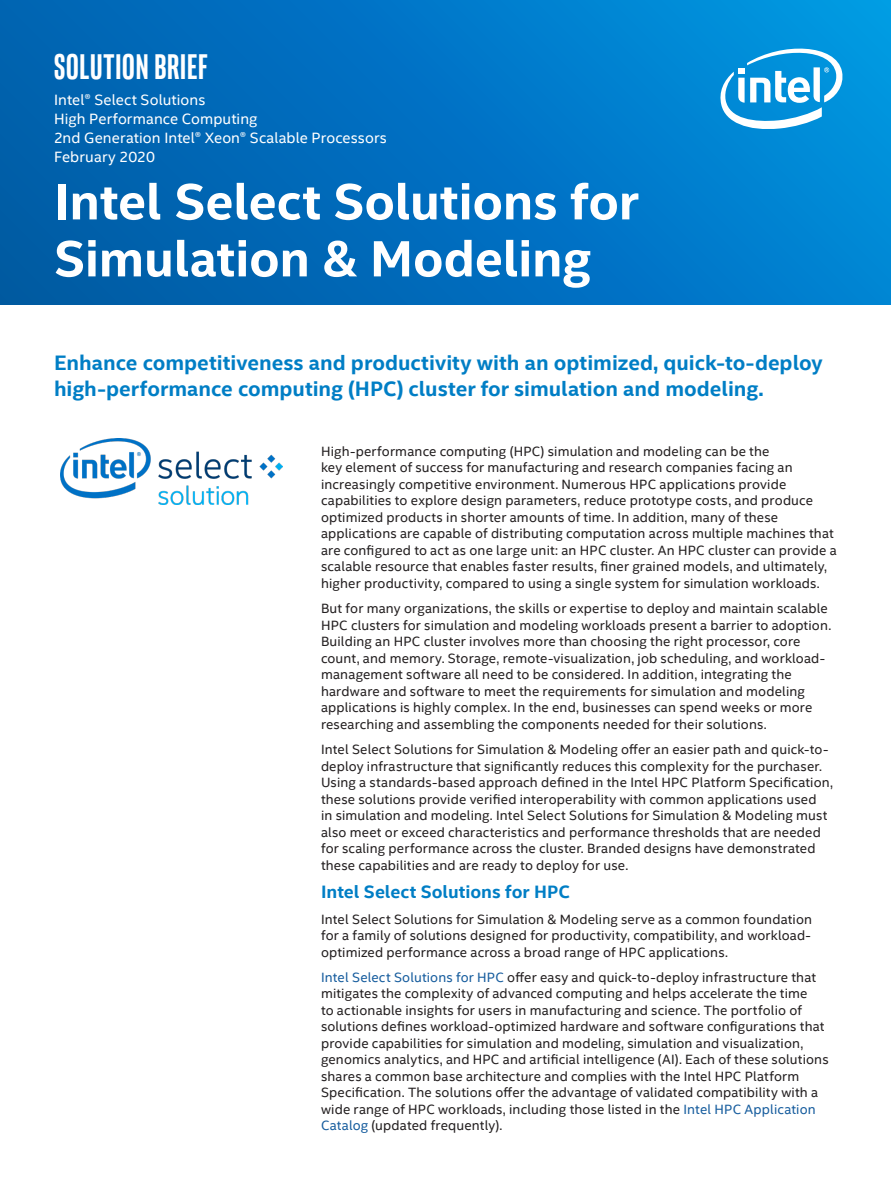
<style>
.page{position:relative;width:891px;height:1188px;background:#fff}
.page>*{position:absolute;margin:0;border:0;box-sizing:border-box;transform-origin:0 0}
.Main_Title{font:700 51px/57px "Intel Clear";letter-spacing:-.01em;color:#fff}
.t1{font:700 36px "Intel Clear Pro";letter-spacing:.025em;color:#fff}
.ProdName_-_Product_N{font:700 21px/25.2px "Intel Clear";color:#007ec5}
.CopyHeaderLvl2{font:700 18px "Intel Clear";color:#007ec5}
.Mini_Header{font:15px "Intel Clear";letter-spacing:.005em;color:#fff}
.MainCopy___Caption{font:13.5px/16.5px "Intel Clear";letter-spacing:.01em;color:#231f20}
.s1{color:#175d9e}
</style>
<div class="page">
<div style="left:0;top:0;width:891px;height:305px;background:linear-gradient(to right,#005ba9,#008cdb)"></div>
<img style="left:61px;top:438px;width:221px;height:67px">
<svg style="left:718px;top:42px;width:127px;height:90px"></svg>
<h2 class="t1" style="left:54px;top:44px;width:155px">SOLUTION BRIEF</h2>
<p class="Mini_Header" style="left:54px;top:89px;width:153px">Intel® Select Solutions</p>
<p class="Mini_Header" style="left:54px;top:108px;width:205px">High Performance Computing</p>
<p class="Mini_Header" style="left:54px;top:128px;width:334px">2nd Generation Intel® Xeon® Scalable Processors</p>
<p class="Mini_Header" style="left:54px;top:147px;width:102px">February 2020</p>
<p class="Main_Title" style="left:54px;top:172px;width:586px">Intel Select Solutions for<br>Simulation &amp; Modeling</p>
<p class="ProdName_-_Product_N" style="left:54px;top:350px;width:770px">Enhance competitiveness and productivity with an optimized, quick-to-deploy high-performance computing (HPC) cluster for simulation and modeling.</p>
<p class="MainCopy___Caption" style="left:321px;top:443px;width:517px">High-performance computing (HPC) simulation and modeling can be the<br>key element of success for manufacturing and research companies facing an increasingly competitive environment. Numerous HPC applications provide capabilities to explore design parameters, reduce prototype costs, and produce optimized products in shorter amounts of time. In addition, many of these applications are capable of distributing computation across multiple machines that are configured to act as one large unit: an HPC cluster. An HPC cluster can provide a scalable resource that enables faster results, finer grained models, and ultimately, higher productivity, compared to using a single system for simulation workloads.</p>
<p class="MainCopy___Caption" style="left:321px;top:600px;width:512px">But for many organizations, the skills or expertise to deploy and maintain scalable HPC clusters for simulation and modeling workloads present a barrier to adoption.<br>Building an HPC cluster involves more than choosing the right processor, core count, and memory. Storage, remote-visualization, job scheduling, and workload&shy;management software all need to be considered. In addition, integrating the hardware and software to meet the requirements for simulation and modeling applications is highly complex. In the end, businesses can spend weeks or more researching and assembling the components needed for their solutions.</p>
<p class="MainCopy___Caption" style="left:321px;top:741px;width:514px">Intel Select Solutions for Simulation &amp; Modeling offer an easier path and quick-to&shy;deploy infrastructure that significantly reduces this complexity for the purchaser.<br>Using a standards-based approach defined in the Intel HPC Platform Specification, these solutions provide verified interoperability with common applications used<br>in simulation and modeling. Intel Select Solutions for Simulation &amp; Modeling must also meet or exceed characteristics and performance thresholds that are needed for scaling performance across the cluster. Branded designs have demonstrated these capabilities and are ready to deploy for use.</p>
<p class="CopyHeaderLvl2" style="left:321px;top:879px;width:250px">Intel Select Solutions for HPC</p>
<p class="MainCopy___Caption" style="left:321px;top:910px;width:493px;text-align:justify">Intel Select Solutions for Simulation &amp; Modeling serve as a common foundation for a family of solutions designed for productivity, compatibility, and workload&shy;optimized performance across a broad range of HPC applications.</p>
<p class="MainCopy___Caption" style="left:321px;top:969px;width:509px"><span class="s1">Intel Select Solutions for HPC</span> offer easy and quick-to-deploy infrastructure that mitigates the complexity of advanced computing and helps accelerate the time<br>to actionable insights for users in manufacturing and science. The portfolio of solutions defines workload-optimized hardware and software configurations that provide capabilities for simulation and modeling, simulation and visualization, genomics analytics, and HPC and artificial intelligence (AI). Each of these solutions shares a common base architecture and complies with the Intel HPC Platform Specification. The solutions offer the advantage of validated compatibility with a wide range of HPC workloads, including those listed in the <span class="s1">Intel HPC Application Catalog</span> (updated frequently).</p>
</div>
